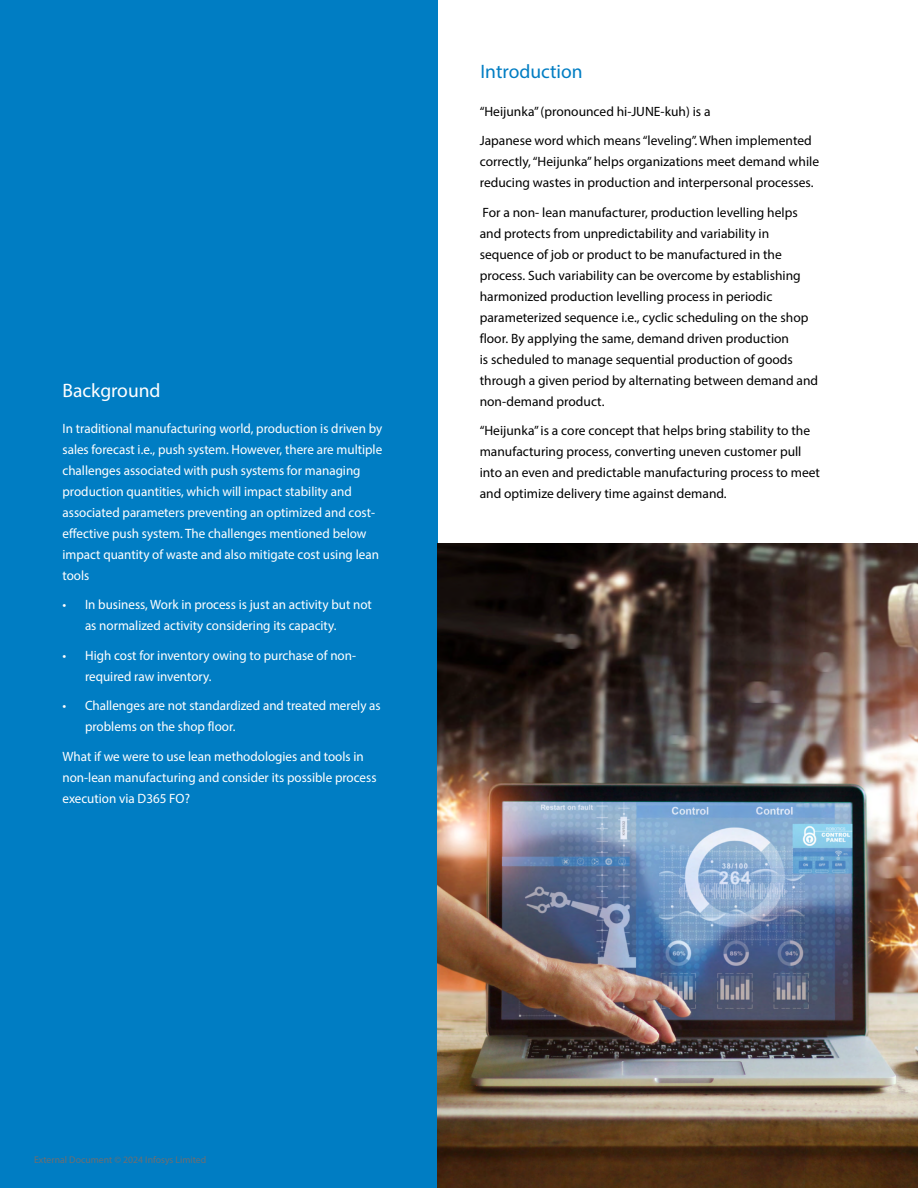
<style>
.page{position:relative;width:918px;height:1188px;background:#fff}
.page>*{position:absolute;margin:0;border:0;box-sizing:border-box;transform-origin:0 0}
.t1{font:19.5px "Myriad Pro";color:#007dc3}
.t2{font:19.5px "Myriad Pro";color:#fff}
.t3{font:13.5px/21px "Myriad Pro";color:#000}
.t4{font:13.5px/21px "Myriad Pro";color:#fff}
.t5{font:9.75px "Myriad Pro";color:#6d6e71}
</style>
<div class="page">
<div style="left:0;top:0;width:438px;height:1188px;background:#007dc3"></div>
<img style="left:438px;top:543px;width:480px;height:645px">
<h1 class="t2" style="left:63px;top:378px;width:100px">Background</h1>
<p class="t4" style="left:63px;top:417px;width:321px">In traditional manufacturing world, production is driven by sales forecast i.e., push system. However, there are multiple challenges associated with push systems for managing production quantities, which will impact stability and associated parameters preventing an optimized and cost&shy;effective push system. The challenges mentioned below impact quantity of waste and also mitigate cost using lean tools</p>
<p class="t4" style="left:85px;top:594px;width:288px;text-indent:-22px">• In business, Work in process is just an activity but not as normalized activity considering its capacity.</p>
<p class="t4" style="left:85px;top:644px;width:273px;text-indent:-22px">• High cost for inventory owing to purchase of non&shy;required raw inventory.</p>
<p class="t4" style="left:85px;top:695px;width:297px;text-indent:-22px">• Challenges are not standardized and treated merely as problems on the shop floor.</p>
<p class="t4" style="left:63px;top:745px;width:316px">What if we were to use lean methodologies and tools in non-lean manufacturing and consider its possible process execution via D365 FO?</p>
<h1 class="t1" style="left:480px;top:60px;width:104px">Introduction</h1>
<p class="t3" style="left:480px;top:96px;width:334px;line-height:29.5px">“Heijunka” (pronounced hi-JUNE-kuh) is a<br>Japanese word which means “leveling”. When implemented</p>
<p class="t3" style="left:480px;top:151px;width:341px">correctly, “Heijunka” helps organizations meet demand while reducing wastes in production and interpersonal processes.</p>
<p class="t3" style="left:480px;top:202px;width:340px">For a non- lean manufacturer, production levelling helps and protects from unpredictability and variability in sequence of job or product to be manufactured in the process. Such variability can be overcome by establishing harmonized production levelling process in periodic parameterized sequence i.e., cyclic scheduling on the shop floor. By applying the same, demand driven production<br>is scheduled to manage sequential production of goods through a given period by alternating between demand and non-demand product.</p>
<p class="t3" style="left:480px;top:420px;width:342px">“Heijunka” is a core concept that helps bring stability to the manufacturing process, converting uneven customer pull into an even and predictable manufacturing process to meet and optimize delivery time against demand.</p>
<p class="t5" style="left:34px;top:1154px;width:174px">External Document © 2024 Infosys Limited</p>
</div>
